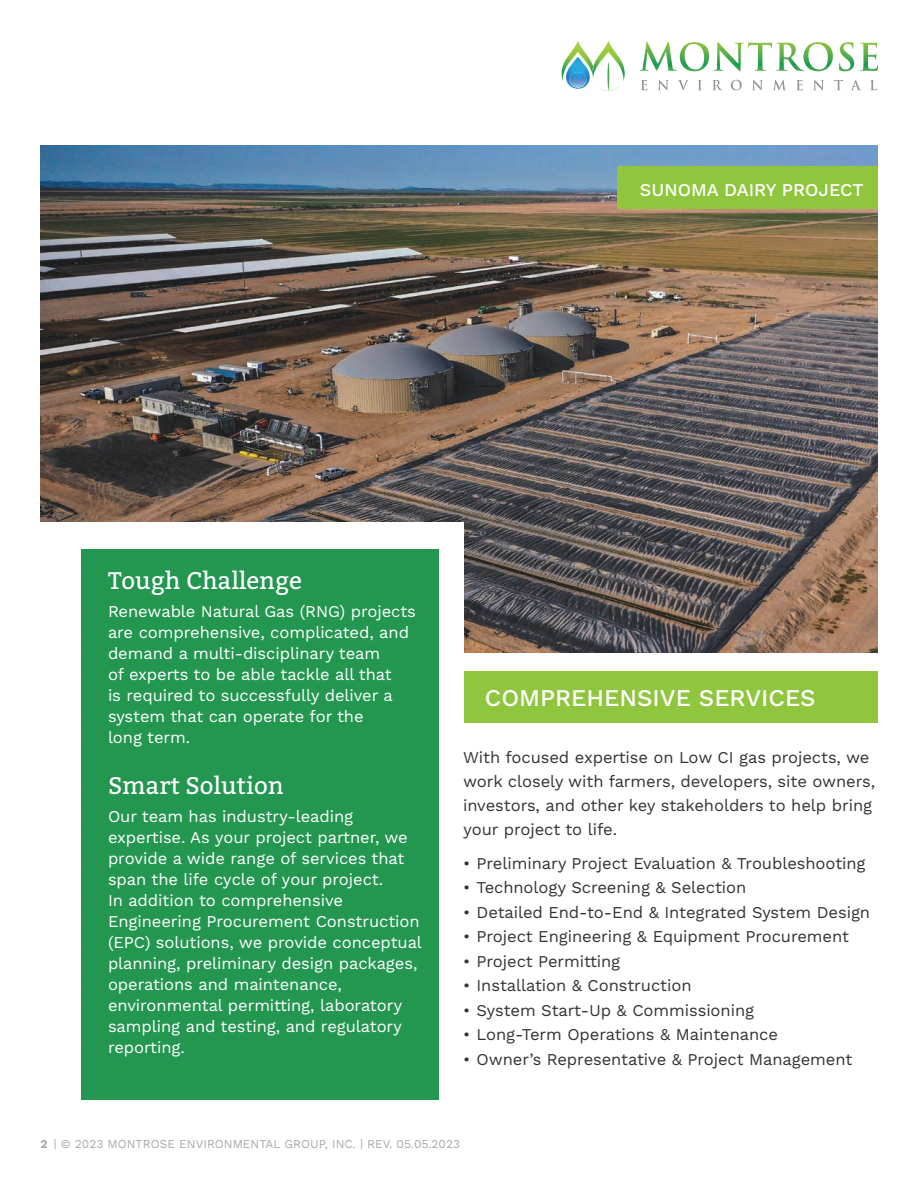
<style>
.page{position:relative;width:918px;height:1188px;background:#fff}
.page>*{position:absolute;margin:0;border:0;box-sizing:border-box;transform-origin:0 0}
.t1{font:24px "Bitter";color:#fff}
.t2{font:500 24px "Work Sans";color:#fff}
.t3{font:500 18px "Work Sans";color:#fff}
.t4{font:16.5px/21px "Work Sans";letter-spacing:-.005em;color:#fff}
.t5{font:16.5px/24px "Work Sans";letter-spacing:-.005em;color:#323332}
.t6{font:12px "Work Sans";color:#a8a9ad}
.s1{font-weight:700}
</style>
<div class="page">
<svg style="left:640px;top:42px;width:193px;height:29px"></svg>
<svg style="left:839px;top:42px;width:15px;height:29px"></svg>
<svg style="left:860px;top:42px;width:18px;height:29px"></svg>
<svg style="left:641px;top:80px;width:6px;height:10px"></svg>
<svg style="left:658px;top:80px;width:11px;height:10px"></svg>
<svg style="left:678px;top:80px;width:11px;height:10px"></svg>
<svg style="left:698px;top:80px;width:4px;height:10px"></svg>
<svg style="left:712px;top:80px;width:10px;height:10px"></svg>
<svg style="left:731px;top:80px;width:11px;height:10px"></svg>
<svg style="left:753px;top:80px;width:10px;height:10px"></svg>
<svg style="left:773px;top:80px;width:13px;height:10px"></svg>
<svg style="left:796px;top:80px;width:7px;height:10px"></svg>
<svg style="left:814px;top:80px;width:10px;height:10px"></svg>
<svg style="left:834px;top:80px;width:9px;height:10px"></svg>
<svg style="left:851px;top:80px;width:10px;height:10px"></svg>
<svg style="left:870px;top:80px;width:7px;height:10px"></svg>
<svg style="left:562px;top:40px;width:63px;height:51px"></svg>
<img style="left:40px;top:146px;width:838px;height:506px">
<div style="left:463px;top:672px;width:415px;height:51px;background:#8fc63e"></div>
<div style="left:1px;top:523px;width:462px;height:200px;background:#fff"></div>
<div style="left:81px;top:549px;width:357px;height:550px;background:#239650"></div>
<div style="left:617px;top:166px;width:261px;height:43px;background:#8fc63e"></div>
<p class="t3" style="left:640px;top:179px;width:225px">SUNOMA DAIRY PROJECT</p>
<h1 class="t1" style="left:108px;top:565px;width:196px">Tough Challenge</h1>
<p class="t4" style="left:108px;top:601px;width:310px">Renewable Natural Gas (RNG) projects are comprehensive, complicated, and demand a multi-disciplinary team<br>of experts to be able tackle all that<br>is required to successfully deliver a system that can operate for the<br>long term.</p>
<h1 class="t1" style="left:108px;top:771px;width:177px">Smart Solution</h1>
<p class="t4" style="left:108px;top:807px;width:315px">Our team has industry-leading expertise. As your project partner, we provide a wide range of services that span the life cycle of your project.<br>In addition to comprehensive Engineering Procurement Construction (EPC) solutions, we provide conceptual planning, preliminary design packages, operations and maintenance, environmental permitting, laboratory sampling and testing, and regulatory reporting.</p>
<h1 class="t2" style="left:485px;top:683px;width:332px">COMPREHENSIVE SERVICES</h1>
<p class="t5" style="left:463px;top:746px;width:413px">With focused expertise on Low CI gas projects, we work closely with farmers, developers, site owners, investors, and other key stakeholders to help bring your project to life.</p>
<p class="t5" style="left:463px;top:852px;width:404px">• Preliminary Project Evaluation &amp; Troubleshooting</p>
<p class="t5" style="left:463px;top:876px;width:285px">• Technology Screening &amp; Selection</p>
<p class="t5" style="left:463px;top:901px;width:409px">• Detailed End-to-End &amp; Integrated System Design</p>
<p class="t5" style="left:463px;top:925px;width:387px">• Project Engineering &amp; Equipment Procurement</p>
<p class="t5" style="left:463px;top:950px;width:159px">• Project Permitting</p>
<p class="t5" style="left:463px;top:974px;width:230px">• Installation &amp; Construction</p>
<p class="t5" style="left:463px;top:999px;width:293px">• System Start-Up &amp; Commissioning</p>
<p class="t5" style="left:463px;top:1023px;width:316px">• Long-Term Operations &amp; Maintenance</p>
<p class="t5" style="left:463px;top:1048px;width:391px">• Owner’s Representative &amp; Project Management</p>
<p class="t6" style="left:40px;top:1137px;width:421px"><span class="s1">2</span> | © 2023 MONTROSE ENVIRONMENTAL GROUP, INC. | REV. 05.05.2023</p>
</div>
